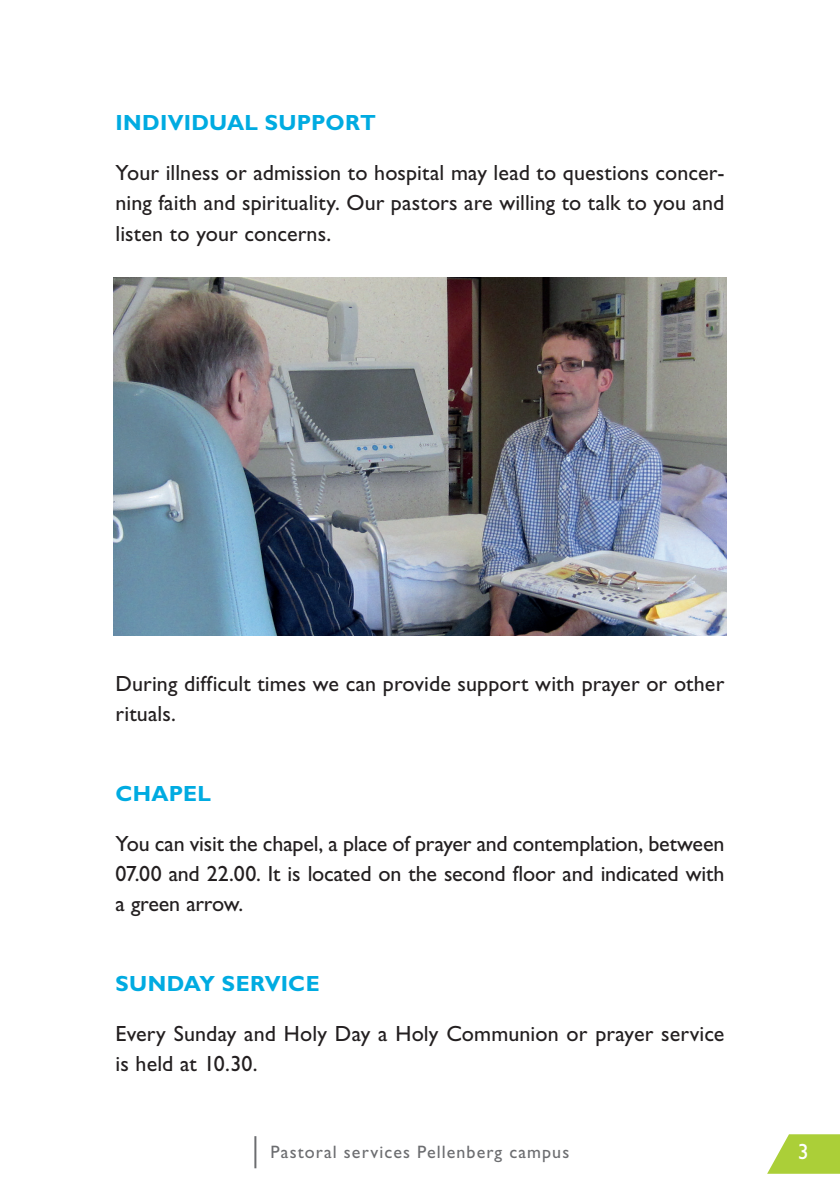
<style>
.page{position:relative;width:840px;height:1191px;background:#fff}
.page>*{position:absolute;margin:0;border:0;box-sizing:border-box;transform-origin:0 0}
.t1{font:22px/30px "Gill Sans Std";color:#231f20;text-align:justify}
.t2{font:700 22px "Gill Sans Std";letter-spacing:.01em;color:#00abe1}
.t3{font:22px "Gill Sans Std";color:#fff}
.t4{font:18px "Gill Sans Std";letter-spacing:.06em;color:#6c6d70}
</style>
<div class="page">
<hr style="left:254px;top:1136px;width:2px;height:32px;background:#6c6d70">
<svg style="left:767px;top:1134px;width:72px;height:39px"></svg>
<img style="left:113px;top:278px;width:613px;height:357px">
<p class="t2" style="left:115px;top:110px;width:262px">INDIVIDUAL SUPPORT</p>
<p class="t1" style="left:115px;top:158px;width:610px">Your illness or admission to hospital may lead to questions concer&shy;ning faith and spirituality. Our pastors are willing to talk to you and listen to your concerns.</p>
<p class="t1" style="left:115px;top:668px;width:610px">During difficult times we can provide support with prayer or other rituals.</p>
<p class="t2" style="left:115px;top:780px;width:97px">CHAPEL</p>
<p class="t1" style="left:115px;top:828px;width:610px">You can visit the chapel, a place of prayer and contemplation, between 07.00 and 22.00. It is located on the second floor and indicated with a green arrow.</p>
<p class="t2" style="left:115px;top:970px;width:205px">SUNDAY SERVICE</p>
<p class="t1" style="left:115px;top:1018px;width:610px">Every Sunday and Holy Day a Holy Communion or prayer service is held at 10.30.</p>
<p class="t4" style="left:270px;top:1141px;width:300px">Pastoral services Pellenberg campus</p>
<p class="t3" style="left:797px;top:1138px;width:12px">3</p>
</div>
